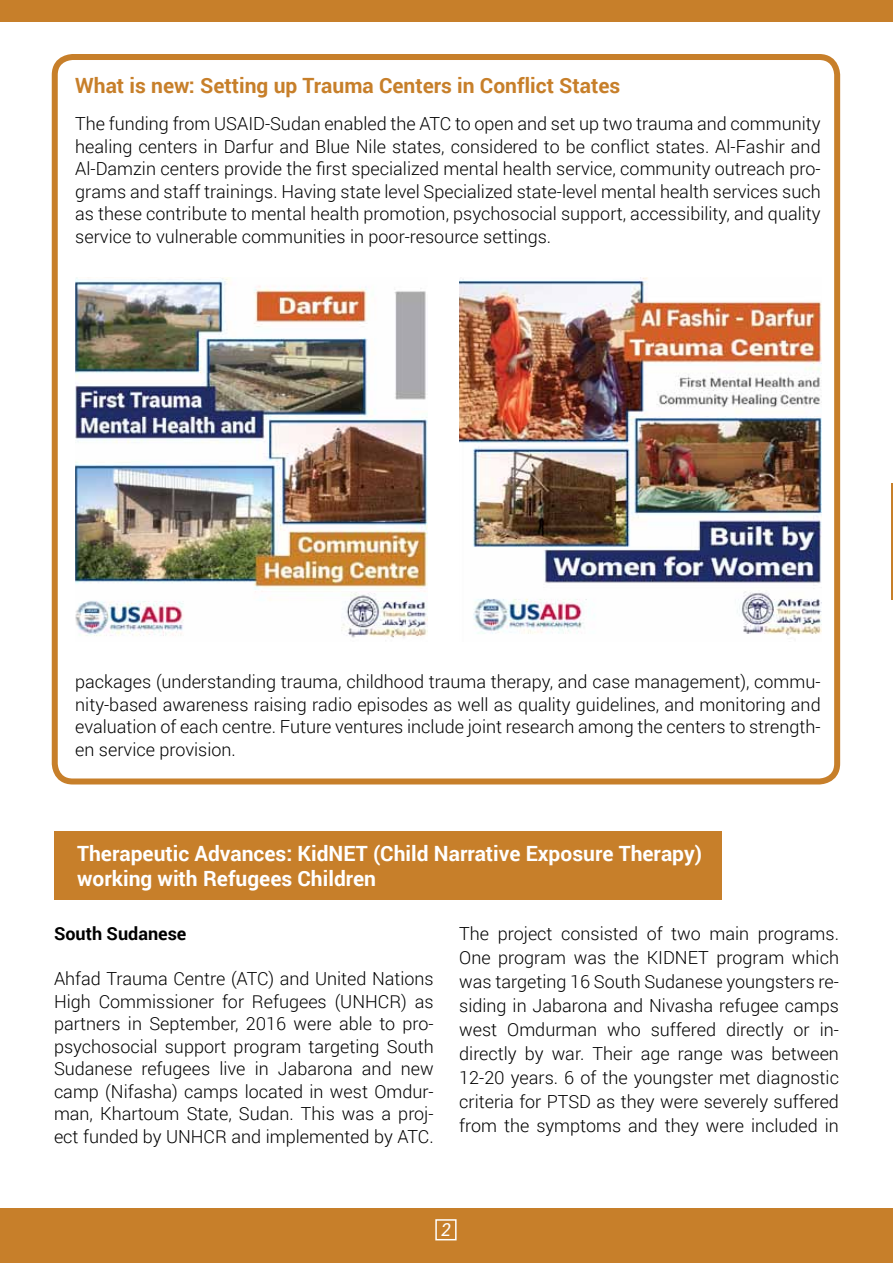
<style>
.page{position:relative;width:893px;height:1263px;background:#fff}
.page>*{position:absolute;margin:0;border:0;box-sizing:border-box;transform-origin:0 0}
.t1{font:700 21px/25.2px "Roboto";color:#fff}
.t2{font:700 21px "Roboto";color:#c77f2a}
.t3{font:300 18px/22.5px "Roboto";color:#000;text-align:justify}
.t4{font:700 18px "Roboto";color:#000}
.t5{font:italic 18px "Roboto";color:#fff}
</style>
<div class="page">
<div style="left:0;top:1209px;width:893px;height:54px;background:#c77f2a"></div>
<img style="left:459px;top:277px;width:363px;height:359px">
<div style="left:52px;top:54px;width:788px;height:730px;border:6px solid #c77f2a;border-radius:18px"></div>
<img style="left:75px;top:277px;width:352px;height:361px">
<div style="left:54px;top:832px;width:667px;height:68px;background:#c77f2a"></div>
<div style="left:0;top:0;width:893px;height:21px;background:#c77f2a"></div>
<hr style="left:891px;top:483px;width:2px;height:117px;background:#c77f2a">
<div style="left:435px;top:1219px;width:22px;height:21px;border:2px solid #fff"></div>
<p class="t2" style="left:75px;top:71px;width:547px">What is new: Setting up Trauma Centers in Conflict States</p>
<p class="t3" style="left:75px;top:112px;width:747px">The funding from USAID-Sudan enabled the ATC to open and set up two trauma and community healing centers in Darfur and Blue Nile states, considered to be conflict states. Al-Fashir and Al-Damzin centers provide the first specialized mental health service, community outreach pro&shy;grams and staff trainings. Having state level Specialized state-level mental health services such as these contribute to mental health promotion, psychosocial support, accessibility, and quality service to vulnerable communities in poor-resource settings.</p>
<p class="t3" style="left:75px;top:670px;width:747px">packages (understanding trauma, childhood trauma therapy, and case management), commu&shy;nity-based awareness raising radio episodes as well as quality guidelines, and monitoring and evaluation of each centre. Future ventures include joint research among the centers to strength&shy;en service provision.</p>
<p class="t1" style="left:77px;top:840px;width:626px">Therapeutic Advances: KidNET (Child Narrative Exposure Therapy) working with Refugees Children</p>
<p class="t3" style="left:459px;top:921px;width:381px;line-height:24px">The project consisted of two main programs.<br>One program was the KIDNET program which was targeting 16 South Sudanese youngsters re&shy;siding in Jabarona and Nivasha refugee camps west Omdurman who suffered directly or in&shy;directly by war. Their age range was between 12-20 years. 6 of the youngster met diagnostic criteria for PTSD as they were severely suffered from the symptoms and they were included in</p>
<p class="t4" style="left:54px;top:921px;width:134px">South Sudanese</p>
<p class="t3" style="left:54px;top:967px;width:381px">Ahfad Trauma Centre (ATC) and United Nations High Commissioner for Refugees (UNHCR) as partners in September, 2016 were able to pro&shy;psychosocial support program targeting South Sudanese refugees live in Jabarona and new camp (Nifasha) camps located in west Omdur&shy;man, Khartoum State, Sudan. This was a proj&shy;ect funded by UNHCR and implemented by ATC.</p>
<p class="t5" style="left:441px;top:1217px;width:11px">2</p>
</div>
